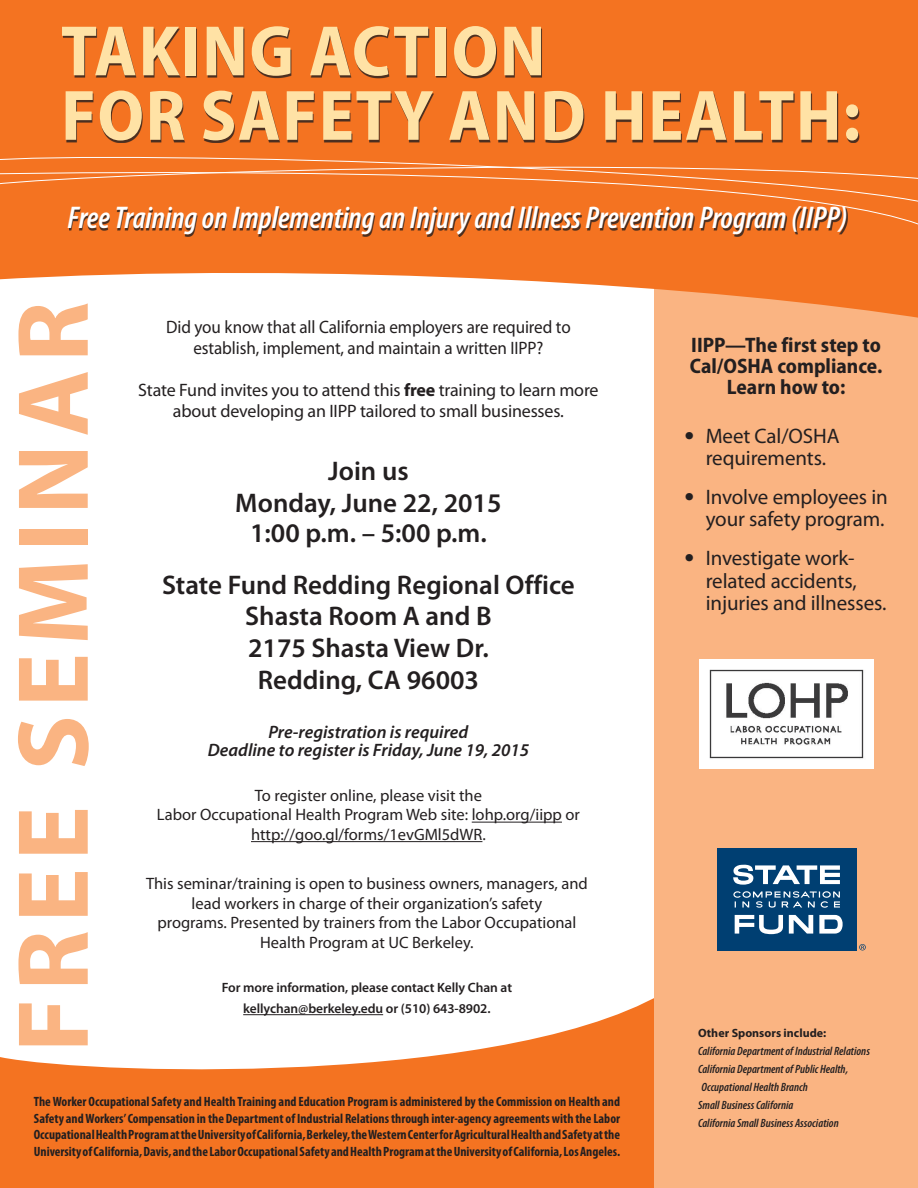
<style>
.page{position:relative;width:918px;height:1188px;background:#fff}
.page>*{position:absolute;margin:0;border:0;box-sizing:border-box;transform-origin:0 0}
.t1{font:700 102px "Myriad Pro";letter-spacing:.075em;color:#fab482}
.Marquee{font:700 semi-condensed 72px/64.5px "Myriad Pro";letter-spacing:.02em;color:#ffe2a5}
.Subject{font:italic 600 condensed 31.5px "Myriad Pro";color:#fff}
.Dateline{font:600 27px/30px "Myriad Pro";color:#231f20;text-align:center}
.Topics{font:21px/22.5px "Myriad Pro";letter-spacing:-.005em;color:#231f20;text-align:center}
.t2{font:700 semi-condensed 21px "Myriad Pro";color:#231f20}
.t3{font:18px/21px "Myriad Pro";letter-spacing:-.01em;color:#231f20;text-align:center}
.t4{font:18px/21px "Myriad Pro";letter-spacing:-.01em;color:#231f20;text-align:center;scale:.95 1}
.Dateline-2{font:italic 600 18px/18px "Myriad Pro";color:#231f20;text-align:center}
.Dateline-3{font:16.5px/19.8px "Myriad Pro";color:#231f20;text-align:center}
.t5{font:700 condensed 13.5px/16.5px "Myriad Pro";color:#231f20;text-align:justify}
.Teaser{font:600 13.5px/21px "Myriad Pro";letter-spacing:-.005em;color:#231f20;text-align:center}
.t6{font:italic 600 condensed 12px/18px "Myriad Pro";color:#231f20}
.t7{font:700 12px "Myriad Pro";color:#231f20}
.s1{font-weight:700}
.s2{font-family:"Stone Informal Std";font-weight:500}
</style>
<div class="page">
<svg style="left:0;top:998px;width:654px;height:190px;fill:#f47321"></svg>
<div style="left:654px;top:279px;width:264px;height:909px;background:#fab482"></div>
<svg style="left:0;top:0;width:918px;height:318px;fill:#f47321"></svg>
<div style="left:0;top:208px;width:918px;height:24px;background:#f47321"></div>
<div style="left:0;top:149px;width:918px;height:59px;background:#f47321"></div>
<svg style="left:0;top:152px;width:918px;height:36px;background:#f47c30"></svg>
<div style="left:717px;top:848px;width:140px;height:103px;background:#003f72"></div>
<svg style="left:789px;top:915px;width:24px;height:19px"></svg>
<svg style="left:735px;top:915px;width:48px;height:19px"></svg>
<svg style="left:819px;top:915px;width:24px;height:19px"></svg>
<svg style="left:733px;top:864px;width:107px;height:21px"></svg>
<svg style="left:733px;top:891px;width:107px;height:17px"></svg>
<svg style="left:859px;top:944px;width:7px;height:6px"></svg>
<hr style="left:472px;top:822px;width:90px;height:1px;background:#231f20">
<hr style="left:251px;top:841px;width:231px;height:1px;background:#231f20">
<div style="left:63px;top:28px;width:796px;height:115px;background:#231f20;opacity:.8"></div>
<div style="left:69px;top:208px;width:779px;height:29px;background:#231f20;opacity:.8"></div>
<img style="left:699px;top:659px;width:174px;height:109px">
<hr style="left:243px;top:1014px;width:140px;height:1px;background:#231f20">
<p class="Marquee" style="left:61px;top:20px;width:801px">TAKING ACTION<br>FOR SAFETY AND HEALTH:</p>
<p class="Subject" style="left:68px;top:201px;width:782px">Free Training on Implementing an Injury and Illness Prevention Program (IIPP)</p>
<p class="t1" style="left:-13px;top:1052px;width:752px;rotate:-90deg">FREE SEMINAR</p>
<p class="t4" style="left:166px;top:316px;width:427px">Did you know that all California employers are required to establish, implement, and maintain a written IIPP?</p>
<p class="t3" style="left:138px;top:379px;width:462px">State Fund invites you to attend this <span class="s1">free</span> training to learn more about developing an IIPP tailored to small businesses.</p>
<p class="Dateline" style="left:328px;top:456px;width:82px">Join us</p>
<p class="Dateline" style="left:235px;top:487px;width:268px">Monday, June 22, 2015<br>1:00 p.m. – 5:00 p.m.</p>
<p class="Dateline" style="left:162px;top:569px;width:414px">State Fund Redding Regional Office</p>
<p class="Dateline" style="left:245px;top:601px;width:248px">Shasta Room A and B</p>
<p class="Dateline" style="left:248px;top:633px;width:242px">2175 Shasta View Dr.</p>
<p class="Dateline" style="left:258px;top:664px;width:223px">Redding, CA 96003</p>
<p class="Dateline-2" style="left:208px;top:722px;width:323px">Pre-registration is required<br>Deadline to register is Friday, June 19, 2015</p>
<p class="Dateline-3" style="left:157px;top:785px;width:424px">To register online, please visit the<br>Labor Occupational Health Program Web site: lohp.org/iipp or http://goo.gl/forms/1evGMl5dWR.</p>
<p class="Dateline-3" style="left:146px;top:873px;width:443px">This seminar/training is open to business owners, managers, and lead workers in charge of their organization’s safety<br>programs. Presented by trainers from the Labor Occupational Health Program at UC Berkeley.</p>
<p class="Teaser" style="left:222px;top:977px;width:292px">For more information, please contact Kelly Chan at kellychan@berkeley.edu or (510) 643-8902.</p>
<p class="t5" style="left:34px;top:1093px;width:588px">The Worker Occupational Safety and Health Training and Education Program is administered by the Commission on Health and Safety and Workers’ Compensation in the Department of Industrial Relations through inter-agency agreements with the Labor Occupational Health Program at the University of California, Berkeley, the Western Center for Agricultural Health and Safety at the University of California, Davis, and the Labor Occupational Safety and Health Program at the University of California, Los Angeles.</p>
<p class="t2" style="left:691px;top:333px;width:191px">IIPP—The first step to</p>
<p class="t2" style="left:690px;top:354px;width:194px">Cal/OSHA compliance.</p>
<p class="t2" style="left:727px;top:375px;width:120px">Learn how to:</p>
<p class="Topics" style="left:684px;top:424px;width:157px"><span class="s2">•</span> Meet Cal/OSHA requirements.</p>
<p class="Topics" style="left:684px;top:485px;width:205px;text-align:right"><span class="s2">•</span> Involve employees in your safety program.</p>
<p class="Topics" style="left:706px;top:546px;width:182px;text-align:left;text-indent:-22px"><span class="s2">•</span> Investigate work&shy;related accidents, injuries and illnesses.</p>
<p class="t7" style="left:698px;top:1026px;width:130px">Other Sponsors include:</p>
<p class="t6" style="left:698px;top:1043px;width:173px">California Department of Industrial Relations</p>
<p class="t6" style="left:698px;top:1061px;width:152px">California Department of Public Health,<br>Occupational Health Branch</p>
<p class="t6" style="left:698px;top:1097px;width:97px">Small Business California</p>
<p class="t6" style="left:698px;top:1115px;width:142px">California Small Business Association</p>
</div>
